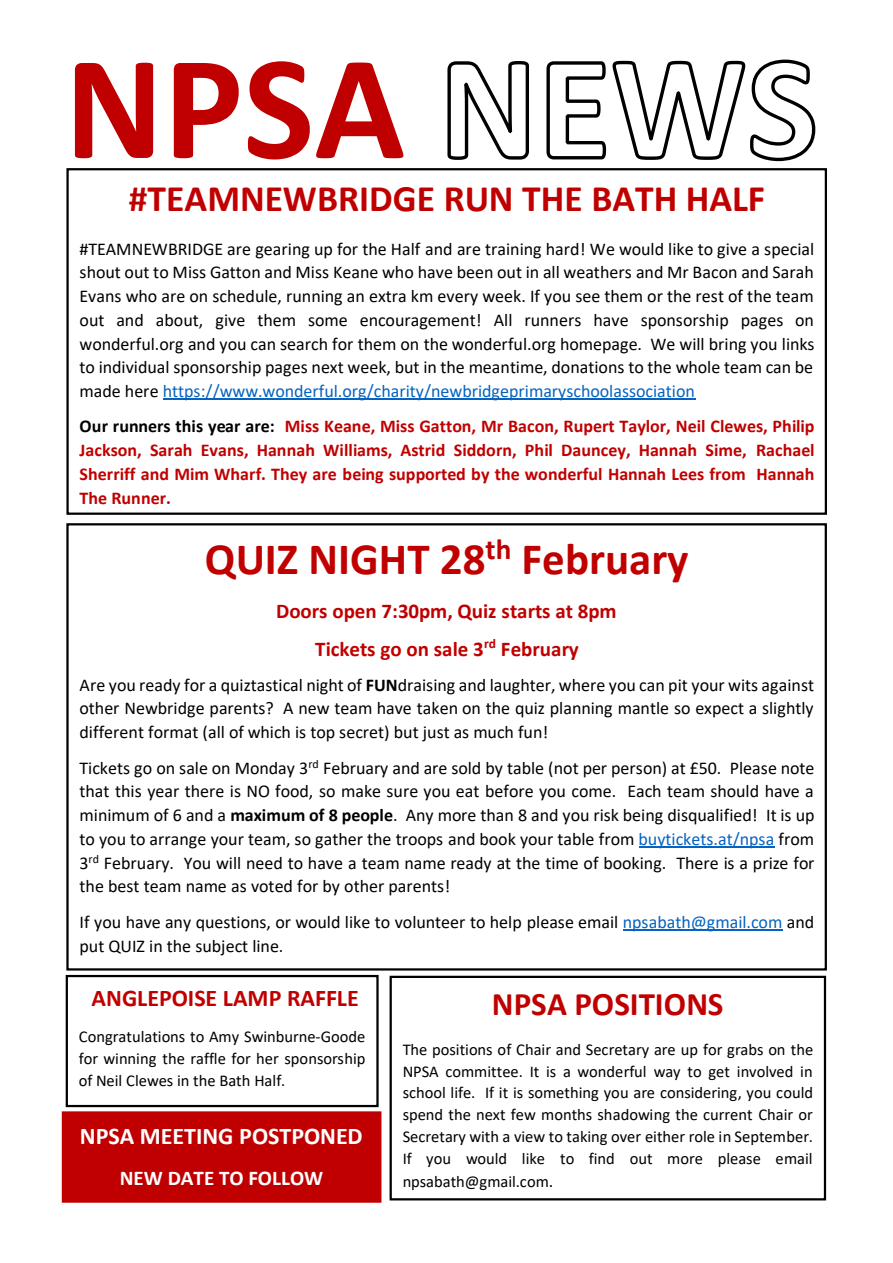
<style>
.page{position:relative;width:893px;height:1263px;background:#fff}
.page>*{position:absolute;margin:0;border:0;box-sizing:border-box;transform-origin:0 0}
.t1{font:700 150px "Calibri";color:#c00000}
.t2{font:700 45px "Calibri";color:#c00000}
.t3{font:700 37.5px "Calibri";color:#c00000}
.t4{font:700 33px "Calibri";color:#c00000}
.t5{font:700 24px "Calibri";color:#fff}
.t6{font:700 24px "Calibri";color:#c00000}
.t7{font:700 21px/38px "Calibri";color:#c00000;text-align:center}
.t8{font:700 21px "Calibri";color:#fff}
.t9{font:18px/23.7px "Calibri";color:#000;text-align:justify}
.t10{font:700 18px/23.7px "Calibri";letter-spacing:.005em;color:#c00000;text-align:justify}
.t11{font:16.5px/21.8px "Calibri";color:#000;text-align:justify}
.s1{color:#0563c1}
.s2{color:#000}
.s3{font-weight:700}
.s4{font-size:18px}
</style>
<div class="page">
<div style="left:66px;top:168px;width:761px;height:347px;border:2px solid #000"></div>
<hr style="left:163px;top:399px;width:533px;height:1px;background:#0563c1">
<div style="left:66px;top:523px;width:761px;height:447px;border:2px solid #000"></div>
<hr style="left:639px;top:847px;width:135px;height:1px;background:#0563c1">
<hr style="left:623px;top:930px;width:159px;height:1px;background:#0563c1">
<svg style="left:445px;top:59px;width:372px;height:110px"></svg>
<div style="left:64px;top:1113px;width:315px;height:87px;background:#c00000"></div>
<div style="left:62px;top:1111px;width:319px;height:92px;border:4px solid #c00000"></div>
<div style="left:390px;top:976px;width:436px;height:224px;border:2px solid #000"></div>
<div style="left:66px;top:975px;width:313px;height:132px;border:2px solid #000"></div>
<h1 class="t1" style="left:65px;top:2px;width:342px">NPSA</h1>
<h3 class="t3" style="left:129px;top:172px;width:638px">#TEAMNEWBRIDGE RUN THE BATH HALF</h3>
<p class="t9" style="left:80px;top:236px;width:736px">#TEAMNEWBRIDGE are gearing up for the Half and are training hard! We would like to give a special shout out to Miss Gatton and Miss Keane who have been out in all weathers and Mr Bacon and Sarah Evans who are on schedule, running an extra km every week. If you see them or the rest of the team out and about, give them some encouragement! All runners have sponsorship pages on wonderful.org and you can search for them on the wonderful.org homepage. We will bring you links to individual sponsorship pages next week, but in the meantime, donations to the whole team can be made here <span class="s1">https://www.wonderful.org/charity/newbridgeprimaryschoolassociation</span></p>
<p class="t10" style="left:80px;top:414px;width:736px"><span class="s2">Our runners this year are:</span> Miss Keane, Miss Gatton, Mr Bacon, Rupert Taylor, Neil Clewes, Philip Jackson, Sarah Evans, Hannah Williams, Astrid Siddorn, Phil Dauncey, Hannah Sime, Rachael Sherriff and Mim Wharf. They are being supported by the wonderful Hannah Lees from Hannah The Runner.</p>
<h2 class="t2" style="left:205px;top:527px;width:485px">QUIZ NIGHT 28<sup>th</sup> February</h2>
<p class="t7" style="left:276px;top:591px;width:342px">Doors open 7:30pm, Quiz starts at 8pm<br>Tickets go on sale 3<sup>rd</sup> February</p>
<p class="t9" style="left:80px;top:672px;width:736px">Are you ready for a quiztastical night of <span class="s3">FUN</span>draising and laughter, where you can pit your wits against other Newbridge parents? A new team have taken on the quiz planning mantle so expect a slightly different format (all of which is top secret) but just as much fun!</p>
<p class="t9" style="left:80px;top:755px;width:736px">Tickets go on sale on Monday 3<sup>rd</sup> February and are sold by table (not per person) at £50. Please note that this year there is NO food, so make sure you eat before you come. Each team should have a minimum of 6 and a <span class="s3">maximum of 8 people</span>. Any more than 8 and you risk being disqualified! It is up to you to arrange your team, so gather the troops and book your table from <span class="s1">buytickets.at/npsa</span> from 3<sup>rd</sup> February. You will need to have a team name ready at the time of booking. There is a prize for the best team name as voted for by other parents!</p>
<p class="t9" style="left:80px;top:910px;width:736px">If you have any questions, or would like to volunteer to help please email <span class="s1">npsabath@gmail.com</span> and put QUIZ in the subject line.</p>
<h3 class="t6" style="left:92px;top:981px;width:269px">ANGLEPOISE LAMP RAFFLE</h3>
<p class="t11" style="left:79px;top:1026px;width:288px">Congratulations to Amy Swinburne-Goode for winning the raffle for her sponsorship of Neil Clewes in the Bath Half.</p>
<h3 class="t5" style="left:80px;top:1119px;width:284px">NPSA MEETING POSTPONED</h3>
<p class="t8" style="left:120px;top:1163px;width:205px">NEW DATE TO FOLLOW</p>
<h3 class="t4" style="left:492px;top:981px;width:233px">NPSA POSITIONS</h3>
<p class="t11" style="left:403px;top:1038px;width:412px">The positions of Chair and Secretary are up for grabs on the NPSA committee. It is a wonderful way to get involved in school life. If it is something you are considering, you could spend the next few months shadowing the current Chair or Secretary with a view to taking over either role in September.<br>If you would like to find out more please email</p>
<p class="t11" style="left:403px;top:1170px;width:152px">npsabath@gmail.com<span class="s4">.</span></p>
</div>
